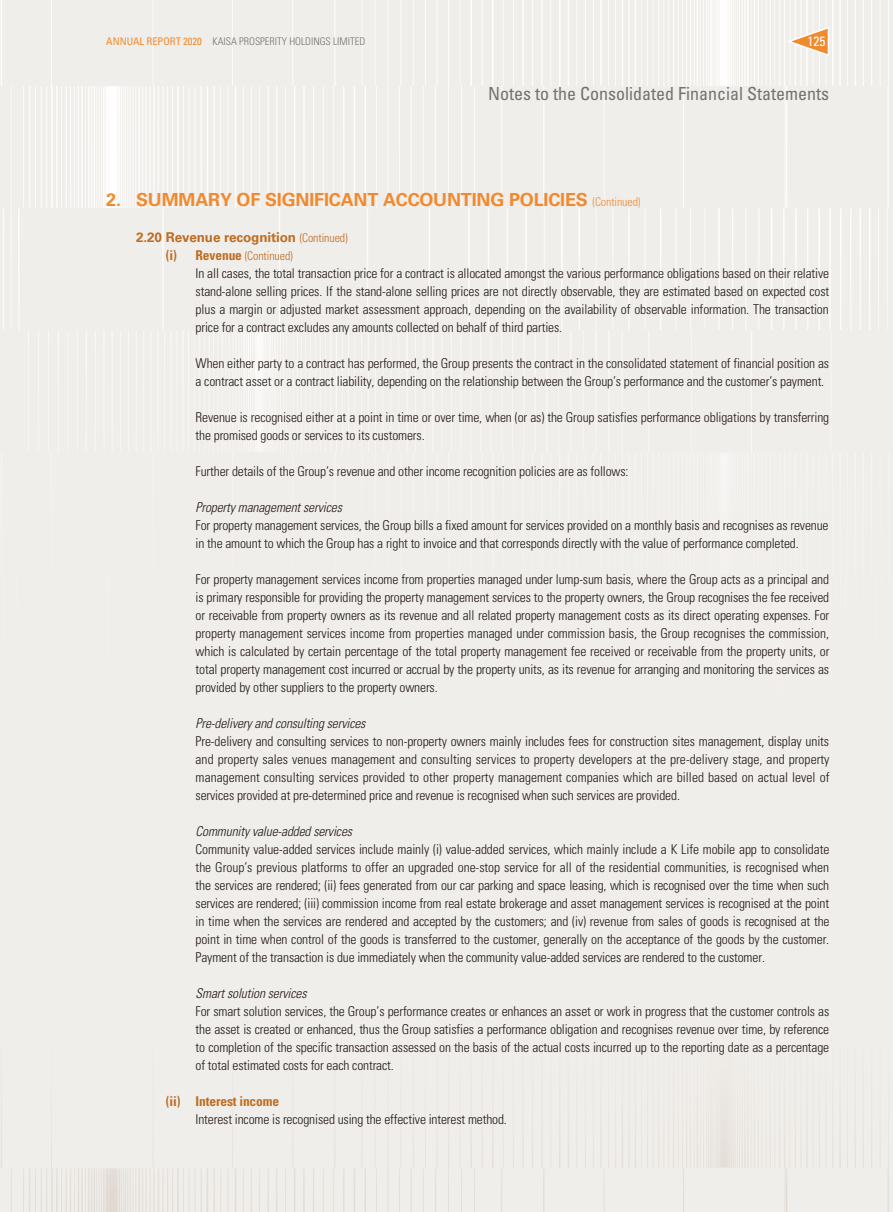
<style>
.page{position:relative;width:893px;height:1212px;background:#f0eeea}
.page>*{position:absolute;margin:0;border:0;box-sizing:border-box;transform-origin:0 0}
.t1{font:700 18px "Univers LT Std";letter-spacing:-.01em;color:#f18a2f}
.t2{font:condensed 18px "Univers LT Std";color:#727272}
.t3{font:300 condensed 13.5px/18px "Univers LT Std";letter-spacing:-.01em;color:#231916;text-align:justify}
.t4{font:italic 300 condensed 13.5px "Univers LT Std";letter-spacing:-.01em;color:#231916}
.t5{font:700 13.5px "Univers LT Std";letter-spacing:-.01em;color:#be6d22}
.t6{font:700 condensed 13.5px "Univers LT Std";letter-spacing:-.01em;color:#be6d22}
.t7{font:condensed 13.5px "Univers LT Std";color:#fff}
.t8{font:300 condensed 12px "Univers LT Std";letter-spacing:-.01em;color:#be6d22}
.t9{font:300 condensed 10.5px "Univers LT Std";color:#727272}
.s1{font-weight:400;color:#f18a2f}
.s2{font-weight:300;font-stretch:condensed;font-size:12px}
.s3{font-weight:700;font-size:13.5px}
</style>
<div class="page">
<svg style="left:787px;top:26px;width:43px;height:31px"></svg>
<p class="t9" style="left:106px;top:35px;width:260px"><span class="s1">ANNUAL REPORT 2020</span> KAISA PROSPERITY HOLDINGS LIMITED</p>
<p class="t7" style="left:807px;top:33px;width:19px">125</p>
<h1 class="t2" style="left:488px;top:82px;width:342px">Notes to the Consolidated Financial Statements</h1>
<h1 class="t1" style="left:106px;top:189px;width:536px">2. SUMMARY OF SIGNIFICANT ACCOUNTING POLICIES <span class="s2">(Continued)</span></h1>
<p class="t5" style="left:136px;top:230px;width:213px">2.20 Revenue recognition <span class="s2">(Continued)</span></p>
<p class="t8" style="left:166px;top:249px;width:129px"><span class="s3">(i) Revenue</span> (Continued)</p>
<p class="t3" style="left:196px;top:265px;width:635px">In all cases, the total transaction price for a contract is allocated amongst the various performance obligations based on their relative stand-alone selling prices. If the stand-alone selling prices are not directly observable, they are estimated based on expected cost plus a margin or adjusted market assessment approach, depending on the availability of observable information. The transaction price for a contract excludes any amounts collected on behalf of third parties.</p>
<p class="t3" style="left:196px;top:355px;width:635px">When either party to a contract has performed, the Group presents the contract in the consolidated statement of financial position as a contract asset or a contract liability, depending on the relationship between the Group’s performance and the customer’s payment.</p>
<p class="t3" style="left:196px;top:409px;width:635px">Revenue is recognised either at a point in time or over time, when (or as) the Group satisfies performance obligations by transferring the promised goods or services to its customers.</p>
<p class="t3" style="left:196px;top:463px;width:434px">Further details of the Group’s revenue and other income recognition policies are as follows:</p>
<p class="t4" style="left:196px;top:499px;width:148px">Property management services</p>
<p class="t3" style="left:196px;top:517px;width:634px">For property management services, the Group bills a fixed amount for services provided on a monthly basis and recognises as revenue in the amount to which the Group has a right to invoice and that corresponds directly with the value of performance completed.</p>
<p class="t3" style="left:196px;top:571px;width:635px">For property management services income from properties managed under lump-sum basis, where the Group acts as a principal and is primary responsible for providing the property management services to the property owners, the Group recognises the fee received or receivable from property owners as its revenue and all related property management costs as its direct operating expenses. For property management services income from properties managed under commission basis, the Group recognises the commission, which is calculated by certain percentage of the total property management fee received or receivable from the property units, or total property management cost incurred or accrual by the property units, as its revenue for arranging and monitoring the services as provided by other suppliers to the property owners.</p>
<p class="t4" style="left:196px;top:715px;width:171px">Pre-delivery and consulting services</p>
<p class="t3" style="left:196px;top:732px;width:635px">Pre-delivery and consulting services to non-property owners mainly includes fees for construction sites management, display units and property sales venues management and consulting services to property developers at the pre-delivery stage, and property management consulting services provided to other property management companies which are billed based on actual level of services provided at pre-determined price and revenue is recognised when such services are provided.</p>
<p class="t4" style="left:196px;top:823px;width:158px">Community value-added services</p>
<p class="t3" style="left:196px;top:840px;width:635px">Community value-added services include mainly (i) value-added services, which mainly include a K Life mobile app to consolidate the Group’s previous platforms to offer an upgraded one-stop service for all of the residential communities, is recognised when the services are rendered; (ii) fees generated from our car parking and space leasing, which is recognised over the time when such services are rendered; (iii) commission income from real estate brokerage and asset management services is recognised at the point in time when the services are rendered and accepted by the customers; and (iv) revenue from sales of goods is recognised at the point in time when control of the goods is transferred to the customer, generally on the acceptance of the goods by the customer.<br>Payment of the transaction is due immediately when the community value-added services are rendered to the customer.</p>
<p class="t4" style="left:196px;top:985px;width:112px">Smart solution services</p>
<p class="t3" style="left:196px;top:1002px;width:635px">For smart solution services, the Group’s performance creates or enhances an asset or work in progress that the customer controls as the asset is created or enhanced, thus the Group satisfies a performance obligation and recognises revenue over time, by reference to completion of the specific transaction assessed on the basis of the actual costs incurred up to the reporting date as a percentage of total estimated costs for each contract.</p>
<p class="t6" style="left:166px;top:1093px;width:115px">(ii) Interest income</p>
<p class="t3" style="left:196px;top:1110px;width:313px">Interest income is recognised using the effective interest method.</p>
</div>
